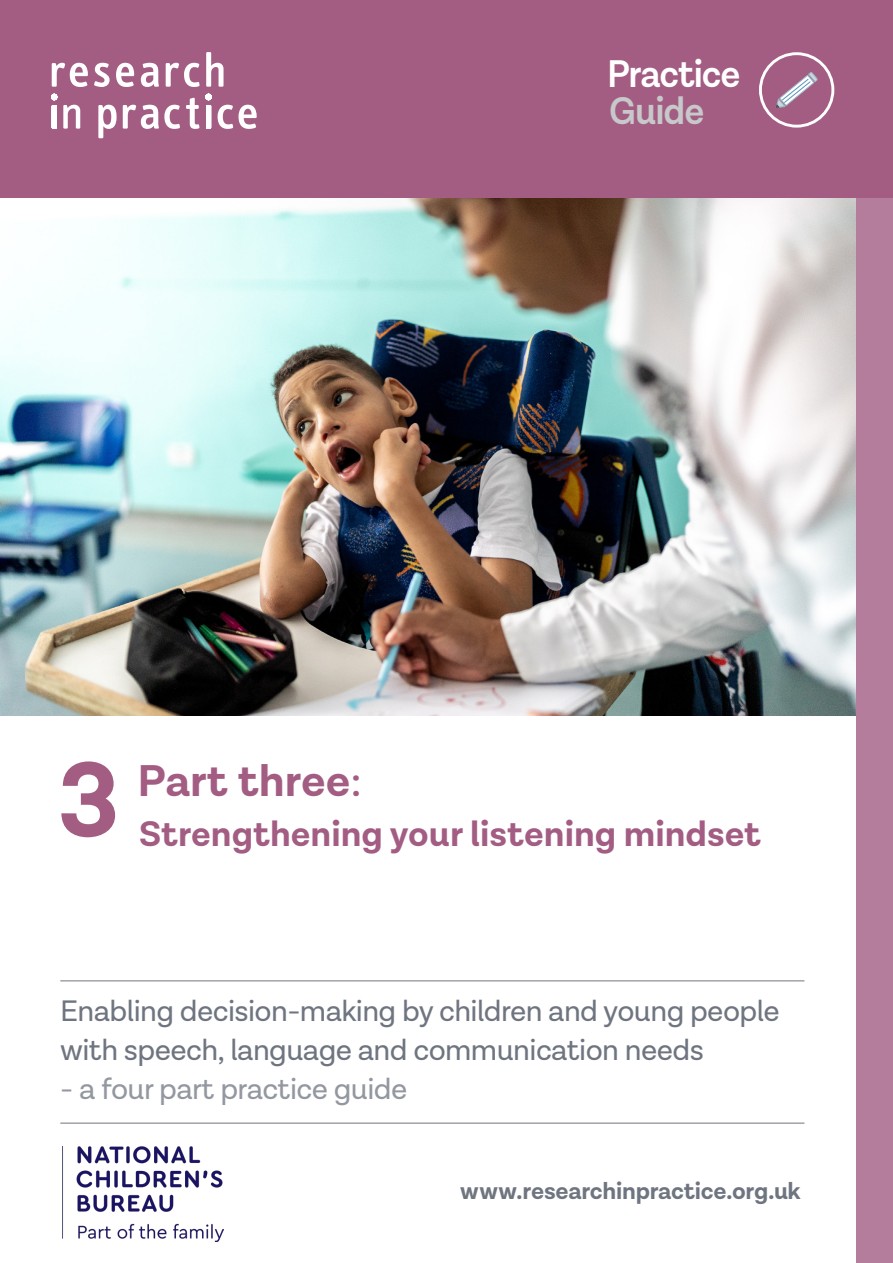
<style>
.page{position:relative;width:893px;height:1263px;background:#fff}
.page>*{position:absolute;margin:0;border:0;box-sizing:border-box;transform-origin:0 0}
.t1{font:700 108px "Lota Grotesque Alt 1";color:#a35d83}
.t2{font:700 45px "Lota Grotesque Alt 1";color:#a35d83}
.RiP_Last_Bullet{font:600 39px "Lota Grotesque Alt 1";letter-spacing:-.03em;color:#fff;scale:.94 1}
.RiP_Last_Bullet-2{font:600 39px "Lota Grotesque Alt 1";letter-spacing:-.03em;color:#c7c8ca;scale:.94 1}
.t3{font:700 36px "Lota Grotesque Alt 1";color:#a35d83}
.t4{font:30px/39px "Lota Grotesque Alt 1";letter-spacing:-.02em;color:#6f7580}
.t5{font:30px "Lota Grotesque Alt 1";letter-spacing:-.02em;color:#9397a0}
.t6{font:700 24px "Lota Grotesque Alt 1";letter-spacing:-.01em;color:#6f7580}
.s1{font-weight:400}
</style>
<div class="page">
<img style="left:0;top:197px;width:857px;height:519px">
<div style="left:857px;top:0;width:36px;height:1263px;background:#b57d9c"></div>
<div style="left:0;top:0;width:893px;height:197px;background:#a35d83"></div>
<div style="left:759px;top:52px;width:75px;height:76px;border:3px solid #fff;border-radius:50%"></div>
<svg style="left:775px;top:72px;width:43px;height:36px"></svg>
<svg style="left:51px;top:52px;width:206px;height:86px"></svg>
<hr style="left:60px;top:1123px;width:744px;height:1px;background:#6f7580">
<hr style="left:60px;top:980px;width:744px;height:1px;background:#6f7580">
<img style="left:62px;top:1146px;width:162px;height:95px">
<p class="RiP_Last_Bullet" style="left:607px;top:52px;width:144px">Practice</p>
<p class="RiP_Last_Bullet-2" style="left:609px;top:88px;width:103px">Guide</p>
<p class="t1" style="left:58px;top:738px;width:63px">3</p>
<p class="t2" style="left:138px;top:755px;width:226px">Part three<span class="s1">:</span></p>
<p class="t3" style="left:139px;top:813px;width:624px">Strengthening your listening mindset</p>
<p class="t4" style="left:60px;top:992px;width:721px">Enabling decision-making by children and young people with speech, language and communication needs</p>
<p class="t5" style="left:60px;top:1072px;width:349px">- a four part practice guide</p>
<p class="t6" style="left:460px;top:1177px;width:342px">www.researchinpractice.org.uk</p>
</div>
